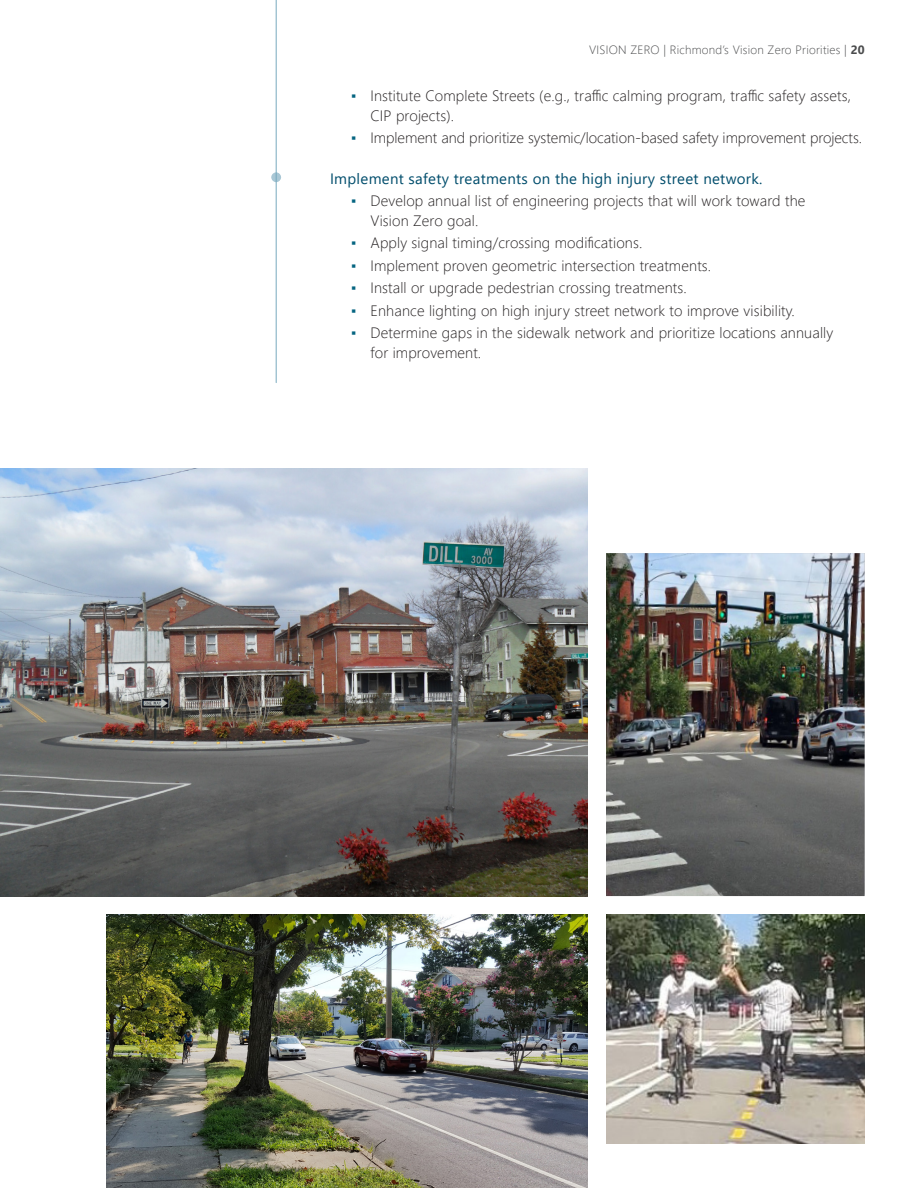
<style>
.page{position:relative;width:918px;height:1188px;background:#fff}
.page>*{position:absolute;margin:0;border:0;box-sizing:border-box;transform-origin:0 0}
.t1{font:300 15px/19.5px "Segoe UI";letter-spacing:.01em;color:#231f20}
.t2{font:15px "Segoe UI";letter-spacing:.02em;color:#004d6c}
.t3{font:300 12px "Segoe UI";letter-spacing:.02em;color:#4b4c4d}
.s1{font-weight:700}
.s2{color:#066581}
</style>
<div class="page">
<svg style="left:267px;top:169px;width:18px;height:17px"></svg>
<div style="left:264px;top:165px;width:25px;height:25px;border:8px solid #fff;border-radius:50%"></div>
<img style="left:106px;top:914px;width:482px;height:274px">
<img style="left:606px;top:914px;width:259px;height:229px">
<img style="left:0;top:469px;width:587px;height:427px">
<img style="left:606px;top:553px;width:259px;height:343px">
<hr style="left:276px;top:0;width:1px;height:383px;background:#77a9be">
<p class="t3" style="left:589px;top:38px;width:277px">VISION ZERO | Richmond’s Vision Zero Priorities | <span class="s1">20</span></p>
<p class="t1" style="left:370px;top:85px;width:482px;text-indent:-20px"><span class="s2">▪</span> Institute Complete Streets (e.g., traffic calming program, traffic safety assets,<br>CIP projects).</p>
<p class="t1" style="left:351px;top:127px;width:513px"><span class="s2">▪</span> Implement and prioritize systemic/location-based safety improvement projects.</p>
<p class="t2" style="left:330px;top:164px;width:434px">Implement safety treatments on the high injury street network.</p>
<p class="t1" style="left:370px;top:190px;width:436px;text-indent:-20px"><span class="s2">▪</span> Develop annual list of engineering projects that will work toward the<br>Vision Zero goal.</p>
<p class="t1" style="left:351px;top:232px;width:293px"><span class="s2">▪</span> Apply signal timing/crossing modifications.</p>
<p class="t1" style="left:351px;top:254px;width:362px"><span class="s2">▪</span> Implement proven geometric intersection treatments.</p>
<p class="t1" style="left:351px;top:277px;width:337px"><span class="s2">▪</span> Install or upgrade pedestrian crossing treatments.</p>
<p class="t1" style="left:351px;top:299px;width:445px"><span class="s2">▪</span> Enhance lighting on high injury street network to improve visibility.</p>
<p class="t1" style="left:370px;top:322px;width:464px;text-indent:-20px"><span class="s2">▪</span> Determine gaps in the sidewalk network and prioritize locations annually for improvement.</p>
</div>
